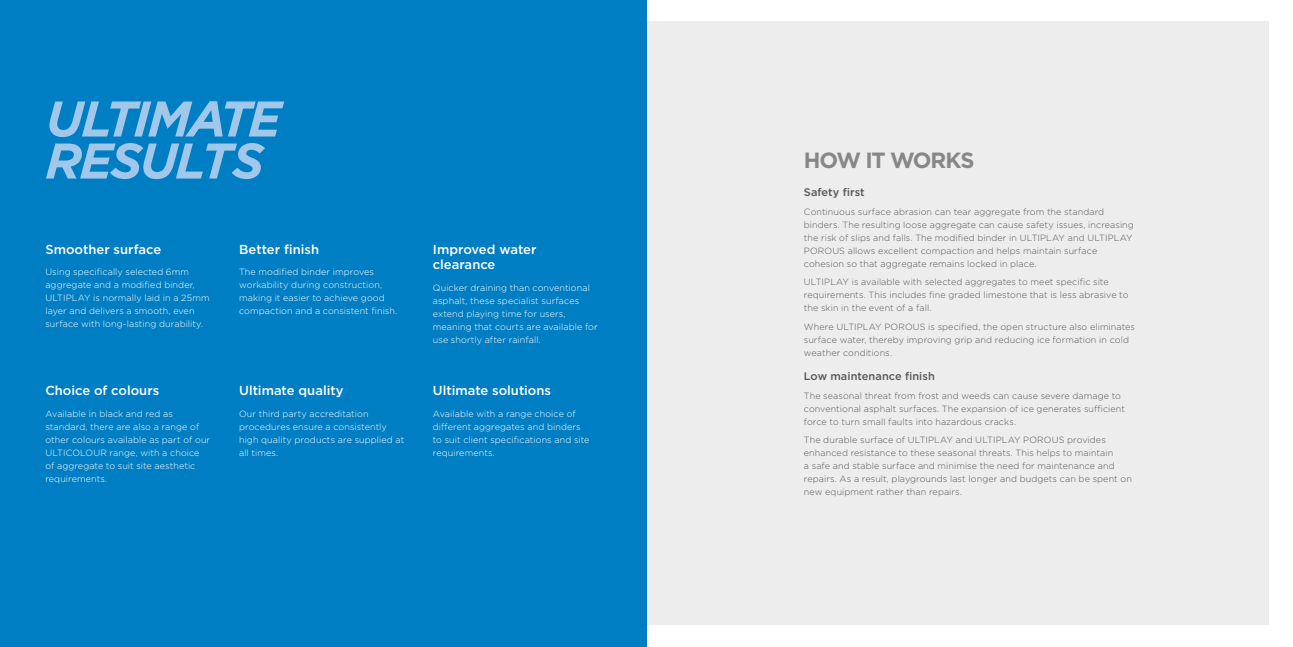
<style>
.page{position:relative;width:1293px;height:647px;background:#fff}
.page>*{position:absolute;margin:0;border:0;box-sizing:border-box;transform-origin:0 0}
.t1{font:italic 700 50px/42px "Gotham";letter-spacing:-.055em;color:#a1c7ea}
.t2{font:700 22px "Gotham";letter-spacing:-.055em;color:#878787}
.t3{font:500 13px/15.6px "Gotham";color:#fff}
.t4{font:500 11px "Gotham";letter-spacing:.005em;color:#575756}
.t5{font:300 9px/13px "Gotham";letter-spacing:.01em;color:#575756}
.t6{font:300 9px/13px "Gotham";letter-spacing:.01em;color:#fff}
</style>
<div class="page">
<div style="left:23px;top:21px;width:1246px;height:603px;background:#ededed"></div>
<div style="left:0;top:0;width:646px;height:646px;background:#007ec3"></div>
<h1 class="t1" style="left:45px;top:97px;width:237px">ULTIMATE<br>RESULTS</h1>
<h3 class="t3" style="left:45px;top:241px;width:117px">Smoother surface</h3>
<p class="t6" style="left:45px;top:265px;width:166px">Using specifically selected 6mm aggregate and a modified binder, ULTIPLAY is normally laid in a 25mm layer and delivers a smooth, even surface with long-lasting durability.</p>
<h3 class="t3" style="left:45px;top:382px;width:115px">Choice of colours</h3>
<p class="t6" style="left:45px;top:407px;width:166px">Available in black and red as standard, there are also a range of other colours available as part of our<br>ULTICOLOUR range, with a choice of aggregate to suit site aesthetic requirements.</p>
<h3 class="t3" style="left:239px;top:241px;width:81px">Better finish</h3>
<p class="t6" style="left:239px;top:265px;width:160px">The modified binder improves workability during construction, making it easier to achieve good compaction and a consistent finish.</p>
<h3 class="t3" style="left:239px;top:382px;width:106px">Ultimate quality</h3>
<p class="t6" style="left:239px;top:407px;width:167px">Our third party accreditation procedures ensure a consistently high quality products are supplied at all times.</p>
<h3 class="t3" style="left:433px;top:241px;width:105px">Improved water clearance</h3>
<p class="t6" style="left:433px;top:280px;width:166px">Quicker draining than conventional asphalt, these specialist surfaces extend playing time for users, meaning that courts are available for use shortly after rainfall.</p>
<h3 class="t3" style="left:433px;top:382px;width:120px">Ultimate solutions</h3>
<p class="t6" style="left:433px;top:407px;width:158px">Available with a range choice of different aggregates and binders to suit client specifications and site requirements.</p>
<h2 class="t2" style="left:804px;top:145px;width:172px">HOW IT WORKS</h2>
<p class="t4" style="left:804px;top:185px;width:62px">Safety first</p>
<p class="t5" style="left:804px;top:204px;width:331px">Continuous surface abrasion can tear aggregate from the standard binders. The resulting loose aggregate can cause safety issues, increasing the risk of slips and falls. The modified binder in ULTIPLAY and ULTIPLAY POROUS allows excellent compaction and helps maintain surface cohesion so that aggregate remains locked in place.</p>
<p class="t5" style="left:804px;top:275px;width:326px">ULTIPLAY is available with selected aggregates to meet specific site requirements. This includes fine graded limestone that is less abrasive to the skin in the event of a fall.</p>
<p class="t5" style="left:804px;top:320px;width:333px">Where ULTIPLAY POROUS is specified, the open structure also eliminates surface water, thereby improving grip and reducing ice formation in cold weather conditions.</p>
<p class="t4" style="left:804px;top:369px;width:132px">Low maintenance finish</p>
<p class="t5" style="left:804px;top:388px;width:323px">The seasonal threat from frost and weeds can cause severe damage to conventional asphalt surfaces. The expansion of ice generates sufficient force to turn small faults into hazardous cracks.</p>
<p class="t5" style="left:804px;top:433px;width:329px">The durable surface of ULTIPLAY and ULTIPLAY POROUS provides enhanced resistance to these seasonal threats. This helps to maintain<br>a safe and stable surface and minimise the need for maintenance and repairs. As a result, playgrounds last longer and budgets can be spent on new equipment rather than repairs.</p>
</div>
